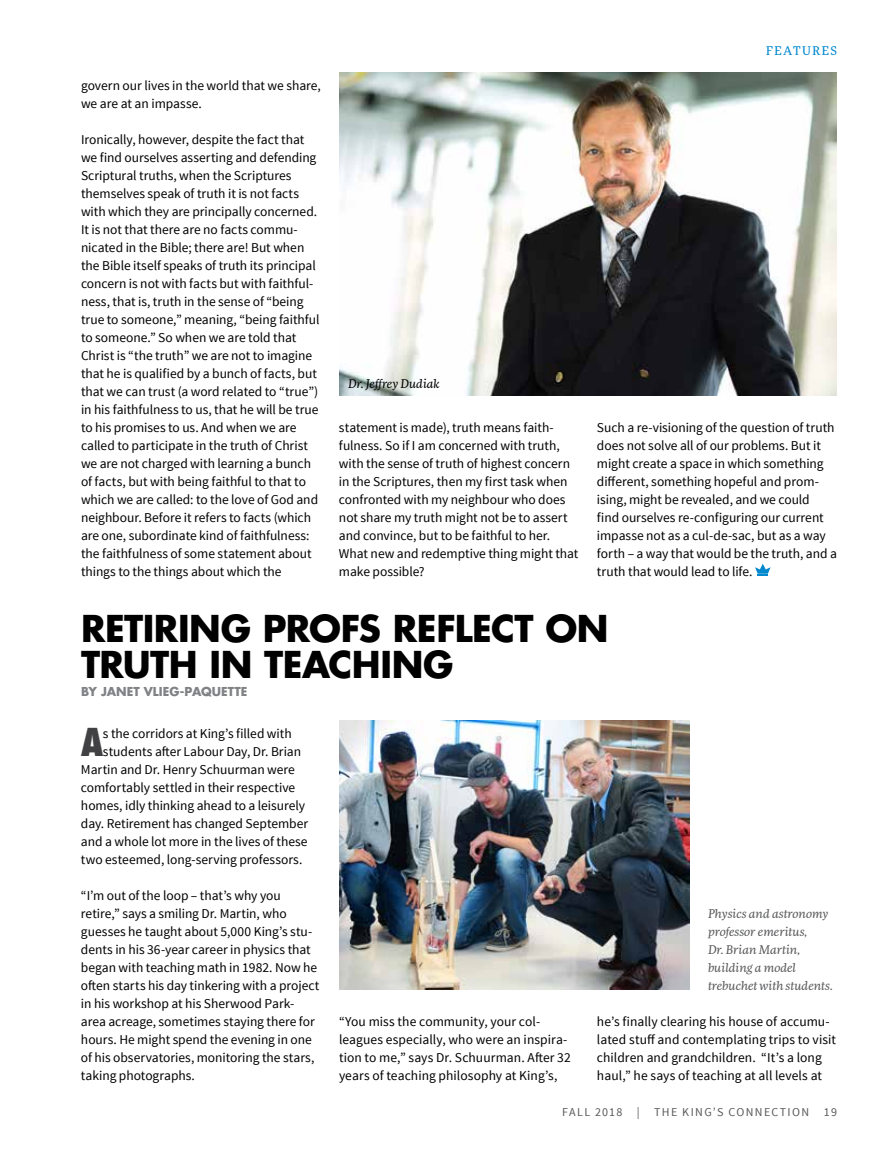
<style>
.page{position:relative;width:891px;height:1161px;background:#fff}
.page>*{position:absolute;margin:0;border:0;box-sizing:border-box;transform-origin:0 0}
.t1{font:800 condensed 37.35px "Futura Std";color:#414042}
.t2{font:700 36px/36px "Futura Std";letter-spacing:-.015em;color:#000}
.t3{font:13.5px/18px "Source Sans Pro";color:#000}
.t4{font:italic 12px/18px "More Pro";color:#58595b}
.t5{font:12px "Source Sans Pro";letter-spacing:.11em;color:#58595b}
.t6{font:700 12px "Futura Std";color:#808285}
.t7{font:italic 12px "More Pro";color:#000}
.t8{font:12px "More Pro";letter-spacing:.12em;color:#0088ce}
</style>
<div class="page">
<img style="left:339px;top:72px;width:498px;height:324px">
<svg style="left:755px;top:564px;width:16px;height:12px"></svg>
<img style="left:339px;top:720px;width:351px;height:270px">
<p class="t3" style="left:81px;top:77px;width:241px">govern our lives in the world that we share, we are at an impasse.</p>
<p class="t3" style="left:81px;top:131px;width:240px">Ironically, however, despite the fact that we find ourselves asserting and defending Scriptural truths, when the Scriptures themselves speak of truth it is not facts with which they are principally concerned.<br>It is not that there are no facts commu&shy;nicated in the Bible; there are! But when the Bible itself speaks of truth its principal concern is not with facts but with faithful&shy;ness, that is, truth in the sense of “being true to someone,” meaning, “being faithful to someone.” So when we are told that Christ is “the truth” we are not to imagine that he is qualified by a bunch of facts, but that we can trust (a word related to “true”) in his faithfulness to us, that he will be true to his promises to us. And when we are called to participate in the truth of Christ we are not charged with learning a bunch of facts, but with being faithful to that to which we are called: to the love of God and neighbour. Before it refers to facts (which are one, subordinate kind of faithfulness: the faithfulness of some statement about things to the things about which the</p>
<p class="t7" style="left:348px;top:375px;width:93px">Dr. Jeffrey Dudiak</p>
<p class="t8" style="left:766px;top:42px;width:72px">FEATURES</p>
<p class="t3" style="left:339px;top:419px;width:241px">statement is made), truth means faith&shy;fulness. So if I am concerned with truth, with the sense of truth of highest concern in the Scriptures, then my first task when confronted with my neighbour who does not share my truth might not be to assert and convince, but to be faithful to her.<br>What new and redemptive thing might that make possible?</p>
<p class="t3" style="left:597px;top:419px;width:242px">Such a re-visioning of the question of truth does not solve all of our problems. But it might create a space in which something different, something hopeful and prom&shy;ising, might be revealed, and we could<br>find ourselves re-configuring our current impasse not as a cul-de-sac, but as a way forth – a way that would be the truth, and a truth that would lead to life.</p>
<h2 class="t2" style="left:81px;top:610px;width:529px">RETIRING PROFS REFLECT ON<br>TRUTH IN TEACHING</h2>
<p class="t6" style="left:81px;top:683px;width:168px">BY JANET VLIEG-PAQUETTE</p>
<h1 class="t1" style="left:81px;top:719px;width:24px">A</h1>
<p class="t3" style="left:103px;top:725px;width:190px">s the corridors at King’s filled with</p>
<p class="t3" style="left:103px;top:743px;width:200px">students after Labour Day, Dr. Brian</p>
<p class="t3" style="left:81px;top:761px;width:215px">Martin and Dr. Henry Schuurman were</p>
<p class="t3" style="left:81px;top:779px;width:216px">comfortably settled in their respective</p>
<p class="t3" style="left:81px;top:797px;width:226px">homes, idly thinking ahead to a leisurely</p>
<p class="t3" style="left:81px;top:815px;width:229px">day. Retirement has changed September</p>
<p class="t3" style="left:81px;top:833px;width:228px">and a whole lot more in the lives of these</p>
<p class="t3" style="left:81px;top:851px;width:221px">two esteemed, long-serving professors.</p>
<p class="t3" style="left:81px;top:887px;width:240px">“I’m out of the loop – that’s why you retire,” says a smiling Dr. Martin, who guesses he taught about 5,000 King’s stu&shy;dents in his 36-year career in physics that began with teaching math in 1982. Now he often starts his day tinkering with a project in his workshop at his Sherwood Park&shy;area acreage, sometimes staying there for hours. He might spend the evening in one of his observatories, monitoring the stars, taking photographs.</p>
<p class="t4" style="left:708px;top:904px;width:126px">Physics and astronomy professor emeritus,<br>Dr. Brian Martin, building a model trebuchet with students.</p>
<p class="t3" style="left:339px;top:1013px;width:233px">“You miss the community, your col&shy;leagues especially, who were an inspira&shy;tion to me,” says Dr. Schuurman. After 32 years of teaching philosophy at King’s,</p>
<p class="t3" style="left:597px;top:1013px;width:241px">he’s finally clearing his house of accumu&shy;lated stuff and contemplating trips to visit children and grandchildren. “It’s a long haul,” he says of teaching at all levels at</p>
<p class="t5" style="left:562px;top:1105px;width:276px">FALL 2018 | THE KING’S CONNECTION 19</p>
</div>
